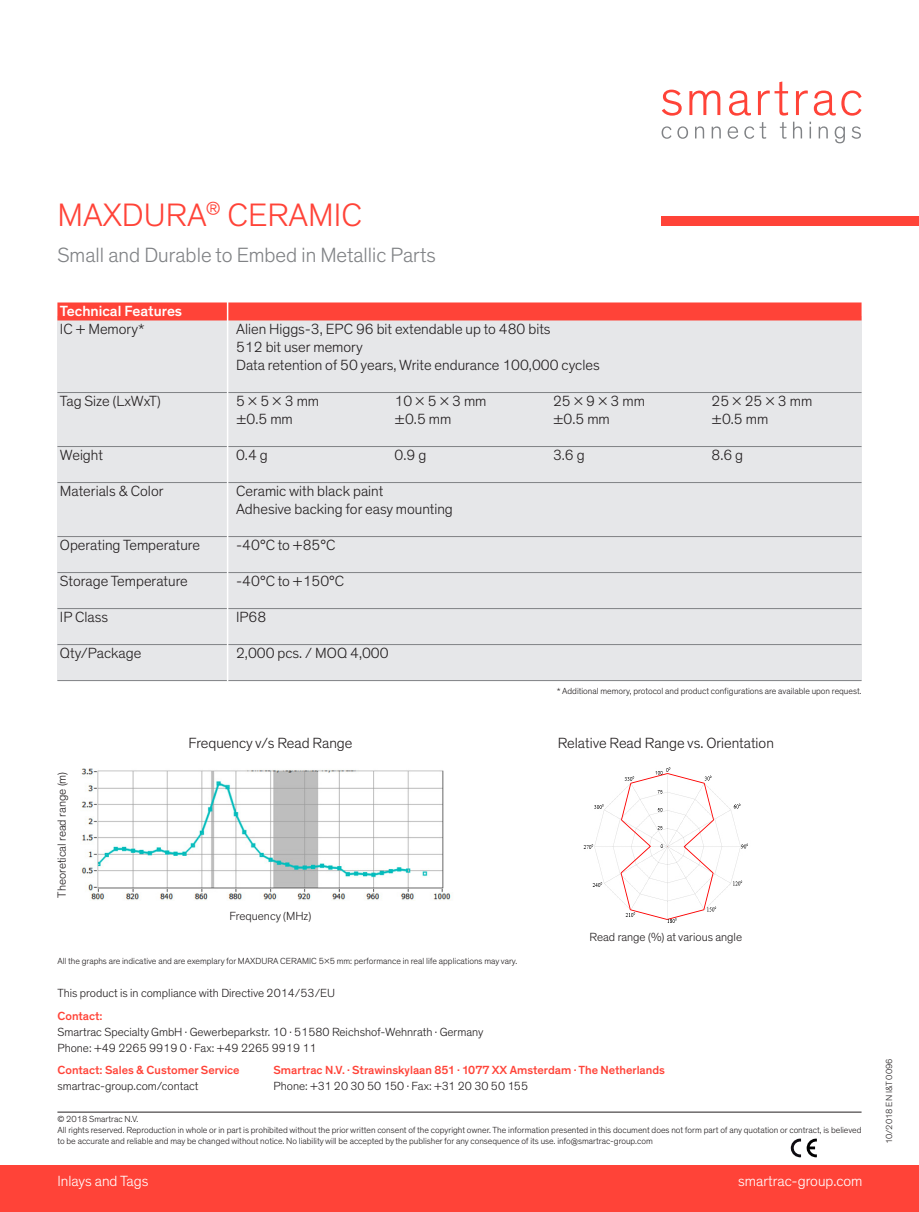
<style>
.page{position:relative;width:919px;height:1212px;background:#fff}
.page>*{position:absolute;margin:0;border:0;box-sizing:border-box;transform-origin:0 0}
._01_headline_orange{font:300 33px "Theinhardt";color:#ff4338}
._02_subline_gray{font:300 21px "Theinhardt";color:#808285}
._16_table_running_te{font:300 15px/18px "Theinhardt";color:#231f20}
._03_running_text_bla{font:300 15px "Theinhardt";color:#231f20}
._14_smartrac_group_c{font:300 15px "Theinhardt";color:#fff}
._15_table_headline_w{font:500 15px "Theinhardt";color:#fff}
._13_name_of_product{font:300 15px "Theinhardt";color:#fff}
._20_address_black{font:300 12px/15.9px "Theinhardt";color:#231f20}
._19_address_orange{font:500 12px "Theinhardt";color:#ff4338}
._03_running_text_bla-2{font:300 12px "Theinhardt";color:#231f20}
._22_index{font:300 12px "Theinhardt";color:#231f20}
._21_copyright{font:300 9px/10.8px "Theinhardt";color:#231f20}
._18_table_notes{font:300 9px "Theinhardt";color:#231f20}
._22_index-2{font:300 9px "Theinhardt";color:#231f20}
</style>
<div class="page">
<div style="left:661px;top:217px;width:257px;height:9px;background:#ff4338"></div>
<div style="left:0;top:1165px;width:918px;height:47px;background:#ff4338"></div>
<hr style="left:57px;top:1112px;width:804px;height:1px;background:#231f20">
<div style="left:57px;top:316px;width:804px;height:364px;background:#e6e7e9"></div>
<div style="left:57px;top:302px;width:804px;height:18px;background:#ff4338"></div>
<hr style="left:57px;top:392px;width:804px;height:1px;background:#808285">
<hr style="left:57px;top:446px;width:804px;height:1px;background:#808285">
<hr style="left:57px;top:482px;width:804px;height:1px;background:#808285">
<hr style="left:57px;top:536px;width:804px;height:1px;background:#808285">
<hr style="left:57px;top:572px;width:804px;height:1px;background:#808285">
<hr style="left:57px;top:608px;width:804px;height:1px;background:#808285">
<hr style="left:57px;top:644px;width:804px;height:1px;background:#808285">
<hr style="left:57px;top:680px;width:804px;height:1px;background:#808285">
<hr style="left:227px;top:302px;width:1px;height:380px;background:#fff">
<svg style="left:662px;top:90px;width:19px;height:26px"></svg>
<svg style="left:689px;top:91px;width:31px;height:24px"></svg>
<svg style="left:729px;top:91px;width:21px;height:25px"></svg>
<svg style="left:757px;top:81px;width:31px;height:35px"></svg>
<svg style="left:796px;top:90px;width:11px;height:25px"></svg>
<svg style="left:813px;top:91px;width:22px;height:25px"></svg>
<svg style="left:841px;top:91px;width:20px;height:25px"></svg>
<svg style="left:661px;top:126px;width:10px;height:13px"></svg>
<svg style="left:677px;top:126px;width:11px;height:13px"></svg>
<svg style="left:695px;top:126px;width:9px;height:12px"></svg>
<svg style="left:711px;top:126px;width:9px;height:12px"></svg>
<svg style="left:727px;top:126px;width:11px;height:13px"></svg>
<svg style="left:744px;top:122px;width:22px;height:17px"></svg>
<svg style="left:779px;top:122px;width:7px;height:17px"></svg>
<svg style="left:793px;top:122px;width:9px;height:16px"></svg>
<svg style="left:809px;top:122px;width:2px;height:16px"></svg>
<svg style="left:818px;top:126px;width:9px;height:12px"></svg>
<svg style="left:834px;top:126px;width:10px;height:17px"></svg>
<svg style="left:851px;top:126px;width:9px;height:13px"></svg>
<img style="left:583px;top:767px;width:165px;height:156px">
<img style="left:81px;top:768px;width:370px;height:132px">
<svg style="left:790px;top:1138px;width:26px;height:19px"></svg>
<p class="_01_headline_orange" style="left:57px;top:195px;width:306px">MAXDURA<sup>®</sup> CERAMIC</p>
<p class="_02_subline_gray" style="left:57px;top:243px;width:380px">Small and Durable to Embed in Metallic Parts</p>
<p class="_15_table_headline_w" style="left:60px;top:302px;width:124px">Technical Features</p>
<p class="_16_table_running_te" style="left:60px;top:320px;width:86px">IC + Memory*</p>
<p class="_16_table_running_te" style="left:236px;top:320px;width:365px">Alien Higgs-3, EPC 96 bit extendable up to 480 bits<br>512 bit user memory<br>Data retention of 50 years, Write endurance 100,000 cycles</p>
<p class="_16_table_running_te" style="left:60px;top:392px;width:102px">Tag Size (LxWxT)</p>
<p class="_16_table_running_te" style="left:236px;top:392px;width:84px">5 x 5 x 3 mm</p>
<p class="_16_table_running_te" style="left:394px;top:392px;width:93px">10 x 5 x 3 mm</p>
<p class="_16_table_running_te" style="left:553px;top:392px;width:93px">25 x 9 x 3 mm</p>
<p class="_16_table_running_te" style="left:711px;top:392px;width:102px">25 x 25 x 3 mm</p>
<p class="_16_table_running_te" style="left:236px;top:410px;width:58px">±0.5 mm</p>
<p class="_16_table_running_te" style="left:394px;top:410px;width:58px">±0.5 mm</p>
<p class="_16_table_running_te" style="left:553px;top:410px;width:58px">±0.5 mm</p>
<p class="_16_table_running_te" style="left:711px;top:410px;width:58px">±0.5 mm</p>
<p class="_16_table_running_te" style="left:60px;top:446px;width:44px">Weight</p>
<p class="_16_table_running_te" style="left:236px;top:446px;width:33px">0.4 g</p>
<p class="_16_table_running_te" style="left:394px;top:446px;width:33px">0.9 g</p>
<p class="_16_table_running_te" style="left:553px;top:446px;width:33px">3.6 g</p>
<p class="_16_table_running_te" style="left:711px;top:446px;width:33px">8.6 g</p>
<p class="_16_table_running_te" style="left:60px;top:482px;width:105px">Materials &amp; Color</p>
<p class="_16_table_running_te" style="left:236px;top:482px;width:218px">Ceramic with black paint<br>Adhesive backing for easy mounting</p>
<p class="_16_table_running_te" style="left:60px;top:536px;width:141px">Operating Temperature</p>
<p class="_16_table_running_te" style="left:236px;top:536px;width:101px">-40°C to +85°C</p>
<p class="_16_table_running_te" style="left:60px;top:572px;width:129px">Storage Temperature</p>
<p class="_16_table_running_te" style="left:236px;top:572px;width:110px">-40°C to +150°C</p>
<p class="_16_table_running_te" style="left:60px;top:608px;width:50px">IP Class</p>
<p class="_16_table_running_te" style="left:236px;top:608px;width:32px">IP68</p>
<p class="_16_table_running_te" style="left:60px;top:644px;width:83px">Qty/Package</p>
<p class="_16_table_running_te" style="left:236px;top:644px;width:154px">2,000 pcs. / MOQ 4,000</p>
<p class="_18_table_notes" style="left:556px;top:686px;width:306px">* Additional memory, protocol and product configurations are available upon request.</p>
<p class="_03_running_text_bla-2" style="left:55px;top:898px;width:127px;rotate:-90deg">Theoretical read range (m)</p>
<p class="_03_running_text_bla" style="left:188px;top:734px;width:165px">Frequency v/s Read Range</p>
<p class="_03_running_text_bla" style="left:557px;top:734px;width:217px">Relative Read Range vs. Orientation</p>
<p class="_03_running_text_bla-2" style="left:229px;top:908px;width:83px">Frequency (MHz)</p>
<p class="_03_running_text_bla-2" style="left:589px;top:930px;width:154px">Read range (%) at various angle</p>
<p class="_18_table_notes" style="left:57px;top:956px;width:461px">All the graphs are indicative and are exemplary for MAXDURA CERAMIC 5x5 mm: performance in real life applications may vary.</p>
<p class="_22_index" style="left:57px;top:986px;width:279px">This product is in compliance with Directive 2014/53/EU</p>
<p class="_19_address_orange" style="left:57px;top:1009px;width:47px">Contact:</p>
<p class="_20_address_black" style="left:57px;top:1024px;width:427px">Smartrac Specialty GmbH . Gewerbeparkstr. 10 . 51580 Reichshof-Wehnrath . Germany<br>Phone: +49 2265 9919 0 . Fax: +49 2265 9919 11</p>
<p class="_19_address_orange" style="left:57px;top:1063px;width:184px">Contact: Sales &amp; Customer Service</p>
<p class="_20_address_black" style="left:57px;top:1078px;width:143px">smartrac-group.com/contact</p>
<p class="_19_address_orange" style="left:273px;top:1063px;width:393px">Smartrac N.V. . Strawinskylaan 851 . 1077 XX Amsterdam . The Netherlands</p>
<p class="_20_address_black" style="left:273px;top:1078px;width:256px">Phone: +31 20 30 50 150 . Fax: +31 20 30 50 155</p>
<p class="_21_copyright" style="left:57px;top:1114px;width:82px">© 2018 Smartrac N.V.</p>
<p class="_21_copyright" style="left:57px;top:1125px;width:805px">All rights reserved. Reproduction in whole or in part is prohibited without the prior written consent of the copyright owner. The information presented in this document does not form part of any quotation or contract, is believed to be accurate and reliable and may be changed without notice. No liability will be accepted by the publisher for any consequence of its use. info@smartrac-group.com</p>
<p class="_13_name_of_product" style="left:57px;top:1172px;width:92px">Inlays and Tags</p>
<p class="_14_smartrac_group_c" style="left:738px;top:1172px;width:126px">smartrac-group.com</p>
<p class="_22_index-2" style="left:883px;top:1144px;width:87px;rotate:-90deg">10/2018 EN I&amp;T 0096</p>
</div>
